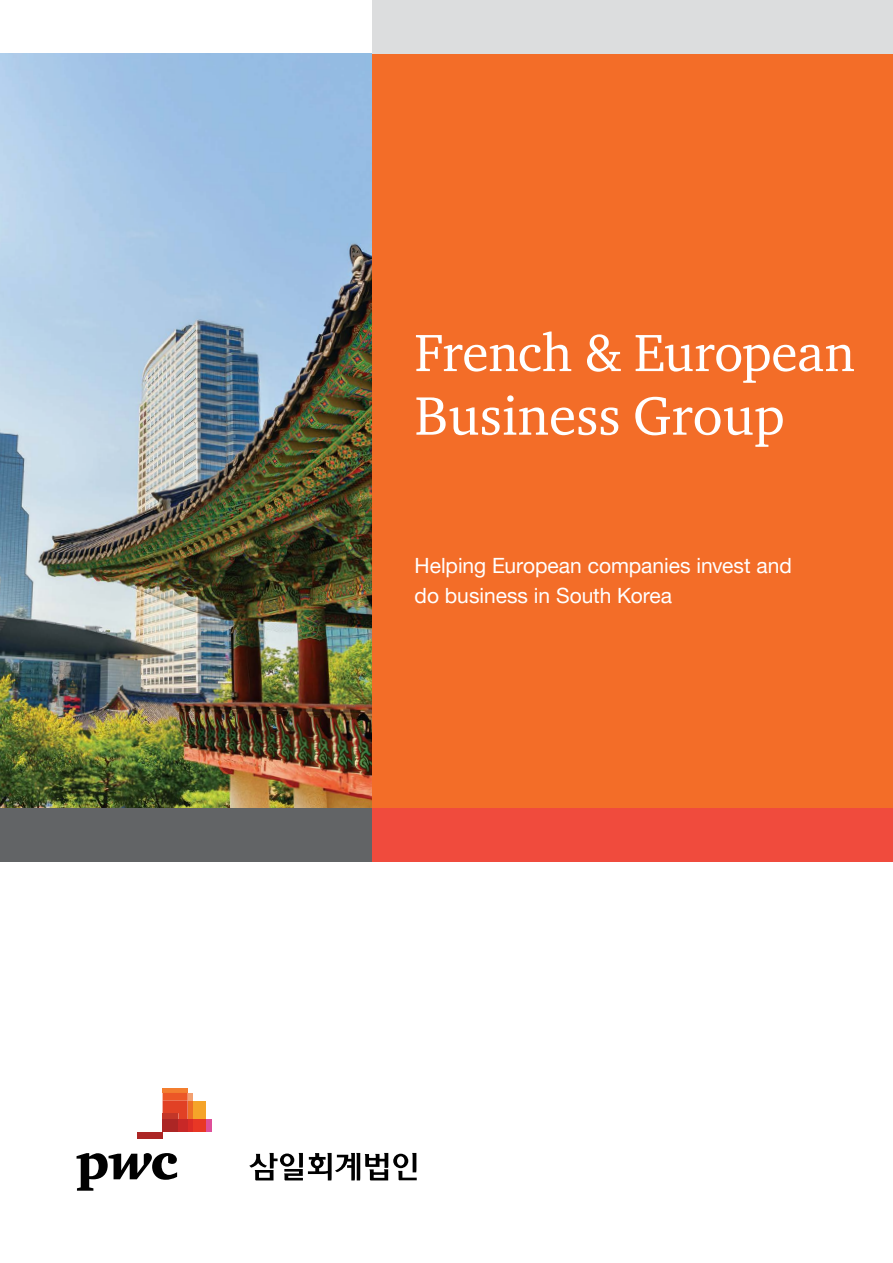
<style>
.page{position:relative;width:893px;height:1263px;background:#fff}
.page>*{position:absolute;margin:0;border:0;box-sizing:border-box;transform-origin:0 0}
.t1{font:55.5px "ITC Charter Com";color:#fff}
.t2{font:53.7px "ITC Charter Com";letter-spacing:-.01em;color:#fff}
.t3{font:21px/30px "Helvetica Neue LT Pro";color:#fff}
</style>
<div class="page">
<img style="left:0;top:53px;width:373px;height:755px">
<div style="left:373px;top:53px;width:520px;height:755px;background:#f36d28"></div>
<div style="left:0;top:808px;width:373px;height:53px;background:#626466"></div>
<div style="left:373px;top:808px;width:520px;height:53px;background:#f04b3d"></div>
<div style="left:373px;top:0;width:520px;height:53px;background:#dcddde"></div>
<svg style="left:249px;top:1153px;width:168px;height:27px"></svg>
<svg style="left:77px;top:1153px;width:100px;height:38px"></svg>
<div style="left:205px;top:1119px;width:7px;height:13px;background:#de4f99"></div>
<div style="left:188px;top:1093px;width:5px;height:8px;background:#f3a071"></div>
<div style="left:163px;top:1088px;width:25px;height:5px;background:#f37e2f"></div>
<div style="left:193px;top:1101px;width:12px;height:18px;background:#f5a429"></div>
<div style="left:193px;top:1119px;width:12px;height:13px;background:#e83725"></div>
<div style="left:188px;top:1101px;width:5px;height:18px;background:#ee6f25"></div>
<div style="left:188px;top:1119px;width:5px;height:13px;background:#db2b26"></div>
<svg style="left:163px;top:1093px;width:25px;height:26px"></svg>
<div style="left:178px;top:1119px;width:10px;height:13px;background:#c82827"></div>
<div style="left:163px;top:1113px;width:15px;height:6px;background:#c33628"></div>
<div style="left:163px;top:1119px;width:15px;height:13px;background:#ac2625"></div>
<div style="left:137px;top:1132px;width:26px;height:6px;background:#ac2625"></div>
<h2 class="t2" style="left:415px;top:320px;width:442px">French &amp; European</h2>
<h1 class="t1" style="left:415px;top:382px;width:372px">Business Group</h1>
<p class="t3" style="left:415px;top:550px;width:379px">Helping European companies invest and do business in South Korea</p>
</div>
